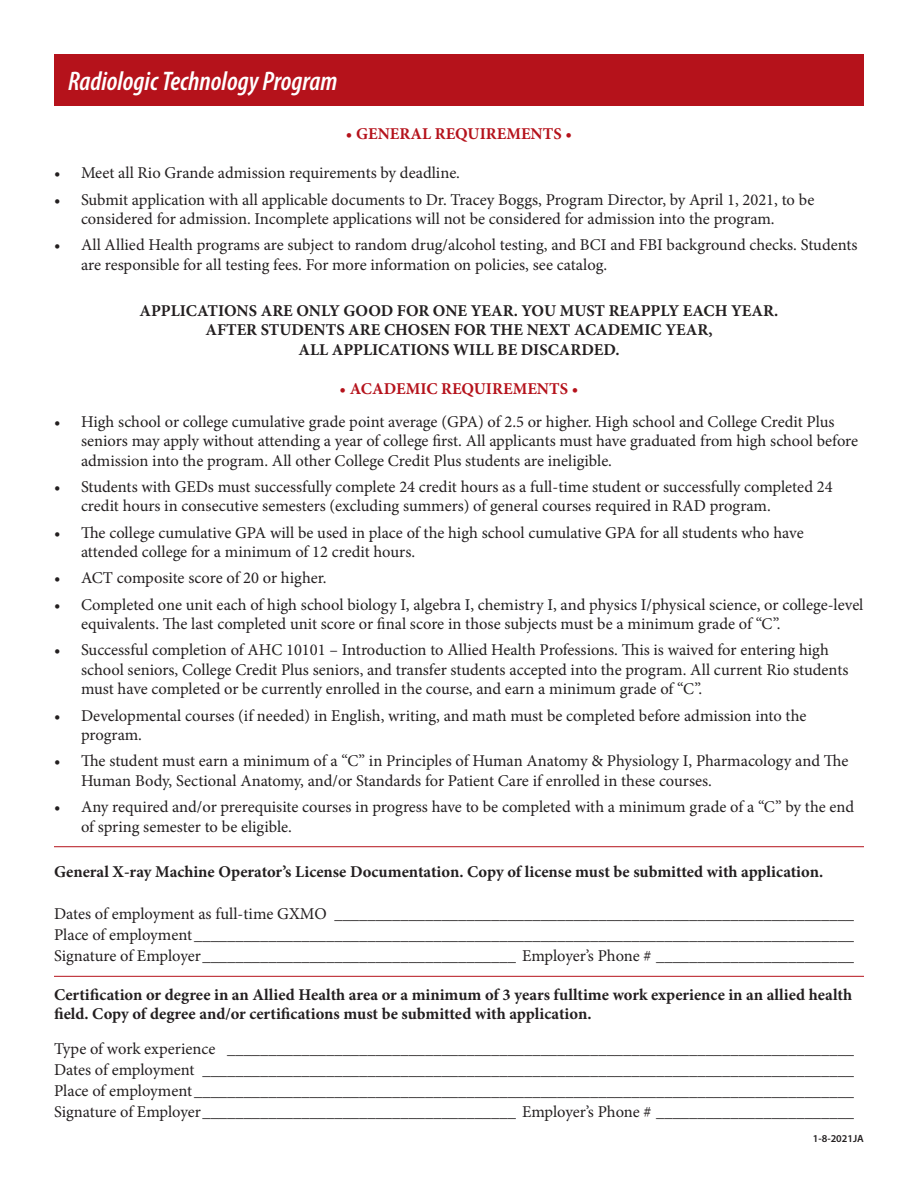
<style>
.page{position:relative;width:918px;height:1188px;background:#fff}
.page>*{position:absolute;margin:0;border:0;box-sizing:border-box;transform-origin:0 0}
.t1{font:italic 600 condensed 27px "Myriad Pro";color:#fff}
.t2{font:16.5px/19.5px "Minion Pro";color:#231f20}
.t3{font:700 16.5px/19.5px "Minion Pro";color:#231f20;text-align:center}
.t4{font:700 16.5px "Minion Pro";color:#b5121b}
.t5{font:600 10.5px "Myriad Pro";color:#231f20}
</style>
<div class="page">
<div style="left:54px;top:54px;width:810px;height:52px;background:#b5121b"></div>
<hr style="left:54px;top:846px;width:810px;height:1px;background:#b5121b">
<hr style="left:54px;top:976px;width:810px;height:1px;background:#b5121b">
<p class="t1" style="left:68px;top:65px;width:271px">Radiologic Technology Program</p>
<p class="t4" style="left:346px;top:123px;width:228px">• GENERAL REQUIREMENTS •</p>
<p class="t2" style="left:54px;top:163px;width:408px">• Meet all Rio Grande admission requirements by deadline.</p>
<p class="t2" style="left:81px;top:190px;width:735px;text-indent:-27px">• Submit application with all applicable documents to Dr. Tracey Boggs, Program Director, by April 1, 2021, to be considered for admission. Incomplete applications will not be considered for admission into the program.</p>
<p class="t2" style="left:81px;top:235px;width:778px;text-indent:-27px">• All Allied Health programs are subject to random drug/alcohol testing, and BCI and FBI background checks. Students are responsible for all testing fees. For more information on policies, see catalog.</p>
<p class="t3" style="left:140px;top:300px;width:640px">APPLICATIONS ARE ONLY GOOD FOR ONE YEAR. YOU MUST REAPPLY EACH YEAR.<br>AFTER STUDENTS ARE CHOSEN FOR THE NEXT ACADEMIC YEAR,</p>
<p class="t3" style="left:298px;top:339px;width:323px">ALL APPLICATIONS WILL BE DISCARDED.</p>
<p class="t4" style="left:340px;top:377px;width:240px">• ACADEMIC REQUIREMENTS •</p>
<p class="t2" style="left:81px;top:412px;width:779px;text-indent:-27px">• High school or college cumulative grade point average (GPA) of 2.5 or higher. High school and College Credit Plus seniors may apply without attending a year of college first. All applicants must have graduated from high school before admission into the program. All other College Credit Plus students are ineligible.</p>
<p class="t2" style="left:81px;top:477px;width:753px;text-indent:-27px">• Students with GEDs must successfully complete 24 credit hours as a full-time student or successfully completed 24 credit hours in consecutive semesters (excluding summers) of general courses required in RAD program.</p>
<p class="t2" style="left:81px;top:523px;width:724px;text-indent:-27px">• The college cumulative GPA will be used in place of the high school cumulative GPA for all students who have attended college for a minimum of 12 credit hours.</p>
<p class="t2" style="left:54px;top:568px;width:274px">• ACT composite score of 20 or higher.</p>
<p class="t2" style="left:81px;top:595px;width:784px;text-indent:-27px">• Completed one unit each of high school biology I, algebra I, chemistry I, and physics I/physical science, or college-level equivalents. The last completed unit score or final score in those subjects must be a minimum grade of “C”.</p>
<p class="t2" style="left:81px;top:640px;width:769px;text-indent:-27px">• Successful completion of AHC 10101 – Introduction to Allied Health Professions. This is waived for entering high school seniors, College Credit Plus seniors, and transfer students accepted into the program. All current Rio students must have completed or be currently enrolled in the course, and earn a minimum grade of “C”.</p>
<p class="t2" style="left:81px;top:706px;width:727px;text-indent:-27px">• Developmental courses (if needed) in English, writing, and math must be completed before admission into the program.</p>
<p class="t2" style="left:81px;top:751px;width:769px;text-indent:-27px">• The student must earn a minimum of a “C” in Principles of Human Anatomy &amp; Physiology I, Pharmacology and The<br>Human Body, Sectional Anatomy, and/or Standards for Patient Care if enrolled in these courses.</p>
<p class="t2" style="left:81px;top:797px;width:775px;text-indent:-27px">• Any required and/or prerequisite courses in progress have to be completed with a minimum grade of a “C” by the end of spring semester to be eligible.</p>
<p class="t3" style="left:54px;top:862px;width:771px">General X-ray Machine Operator’s License Documentation. Copy of license must be submitted with application.</p>
<p class="t2" style="left:54px;top:904px;width:802px">Dates of employment as full-time GXMO _______________________________________________________________</p>
<p class="t2" style="left:54px;top:925px;width:802px">Place of employment ________________________________________________________________________________</p>
<p class="t2" style="left:54px;top:946px;width:802px">Signature of Employer______________________________________ Employer’s Phone # ________________________</p>
<p class="t3" style="left:54px;top:984px;width:800px;text-align:left">Certification or degree in an Allied Health area or a minimum of 3 years fulltime work experience in an allied health field. Copy of degree and/or certifications must be submitted with application.</p>
<p class="t2" style="left:54px;top:1039px;width:802px">Type of work experience ____________________________________________________________________________</p>
<p class="t2" style="left:54px;top:1060px;width:802px">Dates of employment _______________________________________________________________________________</p>
<p class="t2" style="left:54px;top:1081px;width:802px">Place of employment ________________________________________________________________________________</p>
<p class="t2" style="left:54px;top:1102px;width:802px">Signature of Employer______________________________________ Employer’s Phone # ________________________</p>
<p class="t5" style="left:813px;top:1132px;width:53px">1-8-2021JA</p>
</div>
